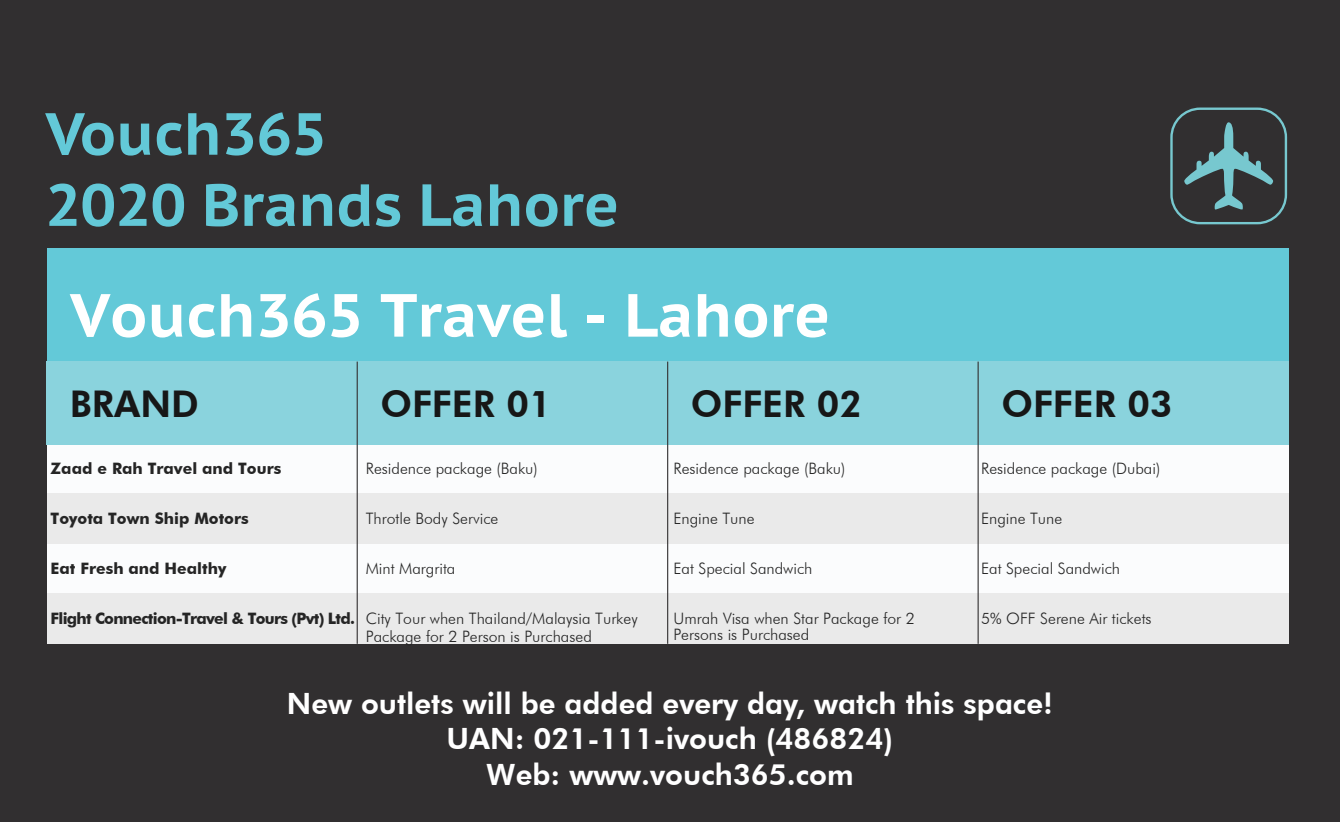
<style>
.page{position:relative;width:1340px;height:822px;background:#fff}
.page>*{position:absolute;margin:0;border:0;box-sizing:border-box;transform-origin:0 0}
.t1{font:700 60.75px "PT Sans Caption";color:#fff}
.t2{font:700 59.18px/71.1px "PT Sans Caption";color:#63c9d8}
.t3{font:800 36.68px "Futura BT";color:#171717}
.t4{font:800 29.25px/35.1px "Futura BT";color:#fff;text-align:center}
.t5{font:300 15.75px/18px "Futura BT";color:#252525}
.t6{font:700 15.75px "Futura BT";color:#252525}
.t7{font:700 15.75px "Futura BT";letter-spacing:-.045em;color:#252525}
</style>
<div class="page">
<div style="left:0;top:0;width:1339px;height:822px;background:#312f30"></div>
<div style="left:47px;top:444px;width:1241px;height:50px;background:#fbfcfd"></div>
<div style="left:47px;top:543px;width:1241px;height:50px;background:#fbfcfd"></div>
<div style="left:47px;top:494px;width:1241px;height:50px;background:#eaeaea"></div>
<div style="left:47px;top:593px;width:1241px;height:50px;background:#eaeaea"></div>
<div style="left:47px;top:248px;width:1241px;height:113px;background:#63c9d8"></div>
<div style="left:47px;top:361px;width:1241px;height:84px;background:#8ad3dd"></div>
<hr style="left:357px;top:361px;width:1px;height:283px;background:#333132">
<hr style="left:667px;top:361px;width:1px;height:283px;background:#333132">
<hr style="left:977px;top:361px;width:1px;height:283px;background:#333132">
<svg style="left:1170px;top:107px;width:117px;height:117px"></svg>
<h2 class="t2" style="left:46px;top:97px;width:575px">Vouch365<br>2020 Brands Lahore</h2>
<h1 class="t1" style="left:70px;top:275px;width:761px">Vouch365 Travel - Lahore</h1>
<h3 class="t3" style="left:70px;top:382px;width:130px">BRAND</h3>
<h3 class="t3" style="left:380px;top:382px;width:173px">OFFER 01</h3>
<h3 class="t3" style="left:691px;top:382px;width:173px">OFFER 02</h3>
<h3 class="t3" style="left:1001px;top:382px;width:173px">OFFER 03</h3>
<p class="t6" style="left:51px;top:458px;width:232px">Zaad e Rah Travel and Tours</p>
<p class="t6" style="left:51px;top:508px;width:200px">Toyota Town Ship Motors</p>
<p class="t6" style="left:51px;top:559px;width:177px">Eat Fresh and Healthy</p>
<p class="t7" style="left:51px;top:609px;width:306px">Flight Connection-Travel &amp; Tours (Pvt) Ltd.</p>
<p class="t5" style="left:366px;top:459px;width:174px">Residence package (Baku)</p>
<p class="t5" style="left:366px;top:509px;width:134px">Throtle Body Service</p>
<p class="t5" style="left:366px;top:559px;width:91px">Mint Margrita</p>
<p class="t5" style="left:366px;top:609px;width:273px">City Tour when Thailand/Malaysia Turkey<br>Package for 2 Person is Purchased</p>
<p class="t5" style="left:673px;top:459px;width:174px">Residence package (Baku)</p>
<p class="t5" style="left:673px;top:509px;width:83px">Engine Tune</p>
<p class="t5" style="left:673px;top:559px;width:141px">Eat Special Sandwich</p>
<p class="t5" style="left:673px;top:610px;width:243px;line-height:15.8px">Umrah Visa when Star Package for 2<br>Persons is Purchased</p>
<p class="t5" style="left:981px;top:459px;width:181px">Residence package (Dubai)</p>
<p class="t5" style="left:981px;top:509px;width:83px">Engine Tune</p>
<p class="t5" style="left:981px;top:559px;width:141px">Eat Special Sandwich</p>
<p class="t5" style="left:981px;top:609px;width:172px">5% OFF Serene Air tickets</p>
<h3 class="t4" style="left:287px;top:686px;width:767px">New outlets will be added every day, watch this space!<br>UAN: 021-111-ivouch (486824)<br>Web: www.vouch365.com</h3>
</div>
